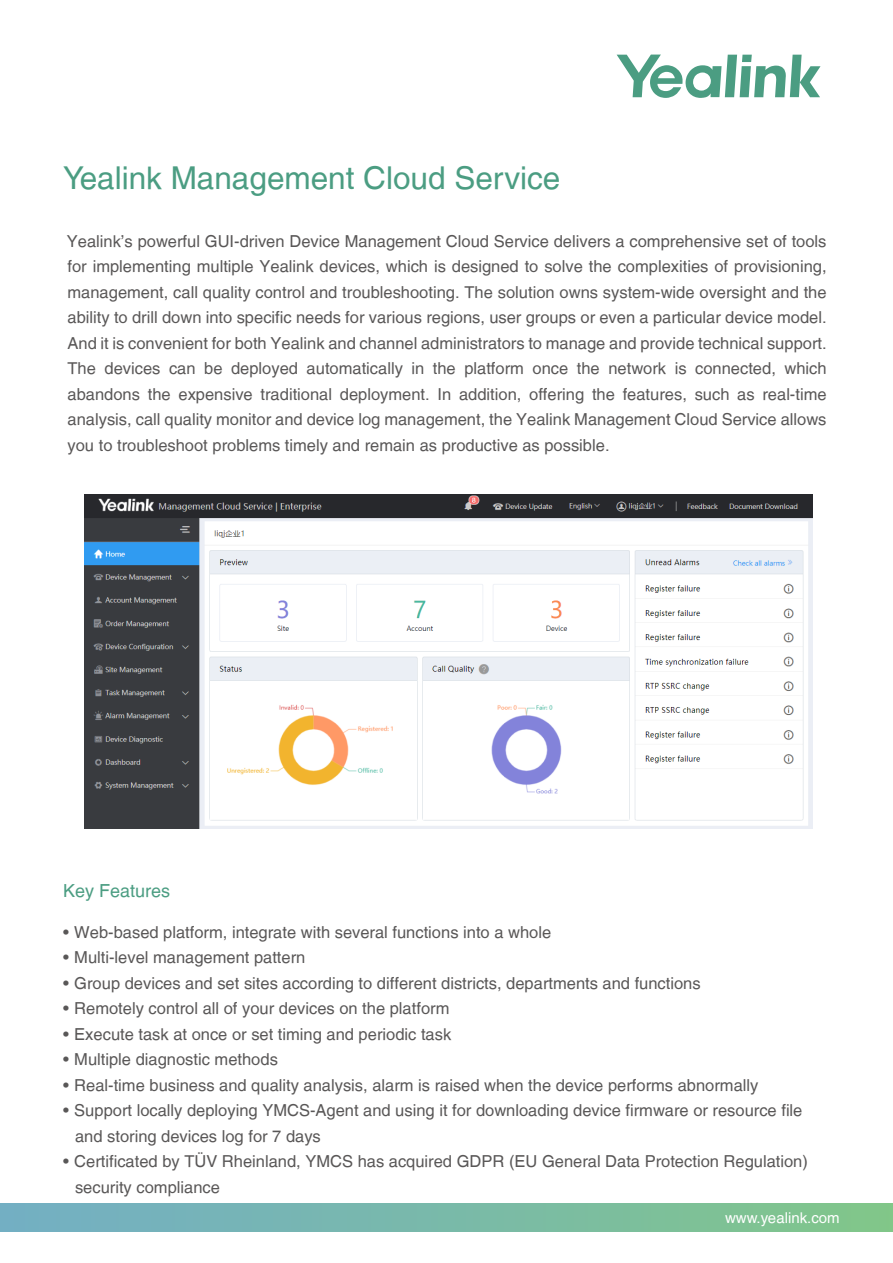
<style>
.page{position:relative;width:893px;height:1263px;background:#fff}
.page>*{position:absolute;margin:0;border:0;box-sizing:border-box;transform-origin:0 0}
.t1{font:31.5px "Helvetica LT";color:#4b9d82}
.t2{font:18px "Helvetica LT";color:#4b9d82}
.t3{font:16.5px/25.5px "Helvetica LT";color:#595757}
.t4{font:15px "Helvetica LT";color:#fff}
</style>
<div class="page">
<svg style="left:617px;top:55px;width:203px;height:43px"></svg>
<img style="left:85px;top:495px;width:728px;height:333px">
<div style="left:0;top:1203px;width:892px;height:28px;background:linear-gradient(to right,#73aec6,#81c68a)"></div>
<h1 class="t1" style="left:63px;top:160px;width:499px">Yealink Management Cloud Service</h1>
<p class="t3" style="left:67px;top:228px;width:761px;text-align:justify">Yealink’s powerful GUI-driven Device Management Cloud Service delivers a comprehensive set of tools for implementing multiple Yealink devices, which is designed to solve the complexities of provisioning, management, call quality control and troubleshooting. The solution owns system-wide oversight and the ability to drill down into specific needs for various regions, user groups or even a particular device model.<br>And it is convenient for both Yealink and channel administrators to manage and provide technical support.<br>The devices can be deployed automatically in the platform once the network is connected, which abandons the expensive traditional deployment. In addition, offering the features, such as real-time analysis, call quality monitor and device log management, the Yealink Management Cloud Service allows you to troubleshoot problems timely and remain as productive as possible.</p>
<p class="t2" style="left:63px;top:881px;width:109px">Key Features</p>
<p class="t3" style="left:63px;top:919px;width:490px">• Web-based platform, integrate with several functions into a whole</p>
<p class="t3" style="left:63px;top:944px;width:244px">• Multi-level management pattern</p>
<p class="t3" style="left:63px;top:970px;width:639px">• Group devices and set sites according to different districts, departments and functions</p>
<p class="t3" style="left:63px;top:995px;width:388px">• Remotely control all of your devices on the platform</p>
<p class="t3" style="left:63px;top:1021px;width:390px">• Execute task at once or set timing and periodic task</p>
<p class="t3" style="left:63px;top:1046px;width:216px">• Multiple diagnostic methods</p>
<p class="t3" style="left:63px;top:1072px;width:697px">• Real-time business and quality analysis, alarm is raised when the device performs abnormally</p>
<p class="t3" style="left:75px;top:1097px;width:729px;text-indent:-12px">• Support locally deploying YMCS-Agent and using it for downloading device firmware or resource file and storing devices log for 7 days</p>
<p class="t3" style="left:75px;top:1148px;width:734px;text-indent:-12px">• Certificated by TÜV Rheinland, YMCS has acquired GDPR (EU General Data Protection Regulation) security compliance</p>
<p class="t4" style="left:725px;top:1209px;width:116px">www.yealink.com</p>
</div>
